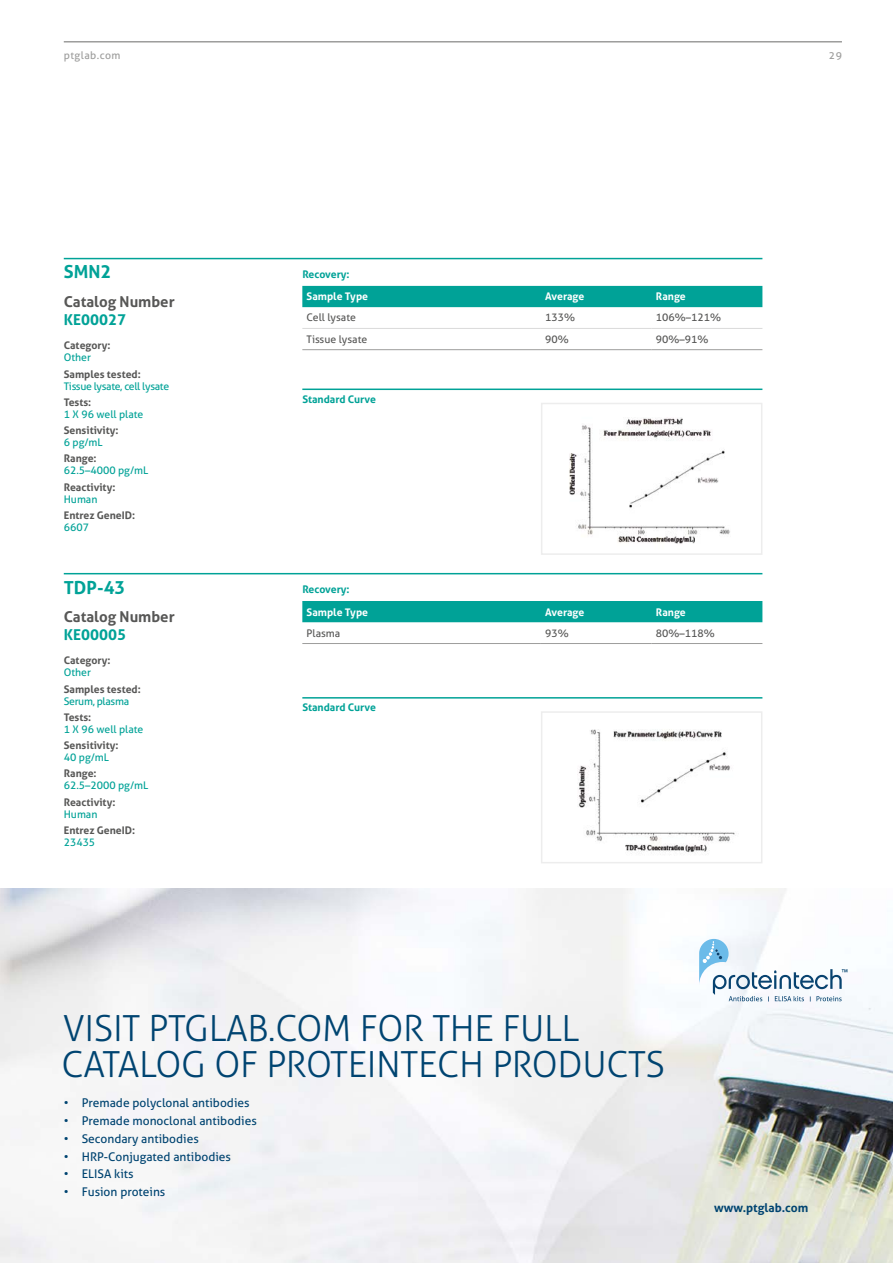
<style>
.page{position:relative;width:893px;height:1263px;background:#fff}
.page>*{position:absolute;margin:0;border:0;box-sizing:border-box;transform-origin:0 0}
.t1{font:300 36px/36px "Aller";letter-spacing:-.01em;color:#004471}
.t2{font:700 18px "Aller";color:#00a297}
.t3{font:700 15px "Aller";color:#575756}
.t4{font:700 15px "Aller";color:#00a297}
.t5{font:12px "Aller";color:#004471}
.t6{font:700 12px "Aller";color:#004471}
.t7{font:700 10.5px "Aller";color:#575756}
.t8{font:10.5px "Aller";color:#00a297}
.t9{font:10.5px "Aller";color:#575756}
.t10{font:700 10.5px "Aller";color:#00a297}
.t11{font:700 10.5px "Aller";color:#fff}
.t12{font:10.5px "Aller";letter-spacing:-.03em;color:#00a297}
.t13{font:10.5px "Aller";letter-spacing:.04em;color:#9d9d9c}
</style>
<div class="page">
<hr style="left:64px;top:41px;width:778px;height:2px;background:#9d9d9c">
<img style="left:577px;top:729px;width:158px;height:124px">
<div style="left:541px;top:711px;width:221px;height:152px;border:2px solid #ededed"></div>
<hr style="left:302px;top:697px;width:460px;height:1px;background:#00a297">
<div style="left:302px;top:601px;width:460px;height:21px;background:#00a297"></div>
<hr style="left:302px;top:643px;width:239px;height:1px;background:#9d9d9c">
<hr style="left:541px;top:643px;width:111px;height:1px;background:#9d9d9c">
<hr style="left:652px;top:643px;width:110px;height:1px;background:#9d9d9c">
<div style="left:302px;top:286px;width:460px;height:21px;background:#00a297"></div>
<hr style="left:302px;top:349px;width:239px;height:1px;background:#9d9d9c">
<hr style="left:541px;top:349px;width:111px;height:1px;background:#9d9d9c">
<hr style="left:652px;top:349px;width:110px;height:1px;background:#9d9d9c">
<hr style="left:302px;top:328px;width:239px;height:1px;background:#dadada">
<hr style="left:541px;top:328px;width:111px;height:1px;background:#dadada">
<hr style="left:652px;top:328px;width:110px;height:1px;background:#dadada">
<hr style="left:64px;top:573px;width:698px;height:1px;background:#00a297">
<hr style="left:64px;top:258px;width:698px;height:1px;background:#00a297">
<img style="left:0;top:888px;width:893px;height:375px">
<svg style="left:699px;top:939px;width:148px;height:62px"></svg>
<img style="left:569px;top:418px;width:161px;height:126px">
<div style="left:541px;top:403px;width:221px;height:152px;border:2px solid #ededed"></div>
<hr style="left:302px;top:389px;width:460px;height:1px;background:#00a297">
<p class="t13" style="left:64px;top:49px;width:58px">ptglab.com</p>
<p class="t13" style="left:829px;top:49px;width:15px">29</p>
<h2 class="t2" style="left:64px;top:261px;width:49px">SMN2</h2>
<h3 class="t3" style="left:64px;top:292px;width:112px">Catalog Number</h3>
<h3 class="t4" style="left:64px;top:310px;width:64px">KE00027</h3>
<p class="t7" style="left:64px;top:339px;width:48px">Category:</p>
<p class="t8" style="left:64px;top:351px;width:29px">Other</p>
<p class="t7" style="left:64px;top:367px;width:79px">Samples tested:</p>
<p class="t12" style="left:64px;top:379px;width:107px">Tissue lysate, cell lysate</p>
<p class="t7" style="left:64px;top:396px;width:29px">Tests:</p>
<p class="t8" style="left:64px;top:408px;width:81px">1 X 96 well plate</p>
<p class="t7" style="left:64px;top:424px;width:56px">Sensitivity:</p>
<p class="t8" style="left:64px;top:436px;width:40px">6 pg/mL</p>
<p class="t7" style="left:64px;top:452px;width:34px">Range:</p>
<p class="t8" style="left:64px;top:464px;width:86px">62.5–4000 pg/mL</p>
<p class="t7" style="left:64px;top:480px;width:53px">Reactivity:</p>
<p class="t8" style="left:64px;top:492px;width:35px">Human</p>
<p class="t7" style="left:64px;top:509px;width:73px">Entrez GeneID:</p>
<p class="t8" style="left:64px;top:521px;width:27px">6607</p>
<h2 class="t2" style="left:64px;top:576px;width:63px">TDP-43</h2>
<h3 class="t3" style="left:64px;top:607px;width:112px">Catalog Number</h3>
<h3 class="t4" style="left:64px;top:625px;width:64px">KE00005</h3>
<p class="t7" style="left:64px;top:654px;width:48px">Category:</p>
<p class="t8" style="left:64px;top:666px;width:29px">Other</p>
<p class="t7" style="left:64px;top:682px;width:79px">Samples tested:</p>
<p class="t12" style="left:64px;top:694px;width:67px">Serum, plasma</p>
<p class="t7" style="left:64px;top:711px;width:29px">Tests:</p>
<p class="t8" style="left:64px;top:723px;width:81px">1 X 96 well plate</p>
<p class="t7" style="left:64px;top:739px;width:56px">Sensitivity:</p>
<p class="t8" style="left:64px;top:751px;width:47px">40 pg/mL</p>
<p class="t7" style="left:64px;top:767px;width:34px">Range:</p>
<p class="t8" style="left:64px;top:779px;width:86px">62.5–2000 pg/mL</p>
<p class="t7" style="left:64px;top:795px;width:53px">Reactivity:</p>
<p class="t8" style="left:64px;top:807px;width:35px">Human</p>
<p class="t7" style="left:64px;top:824px;width:73px">Entrez GeneID:</p>
<p class="t8" style="left:64px;top:836px;width:33px">23435</p>
<p class="t10" style="left:302px;top:268px;width:49px">Recovery:</p>
<p class="t11" style="left:307px;top:290px;width:63px">Sample Type</p>
<p class="t11" style="left:545px;top:290px;width:41px">Average</p>
<p class="t11" style="left:656px;top:290px;width:31px">Range</p>
<p class="t9" style="left:307px;top:311px;width:51px">Cell lysate</p>
<p class="t9" style="left:545px;top:311px;width:31px">133%</p>
<p class="t9" style="left:656px;top:311px;width:67px">106%–121%</p>
<p class="t9" style="left:307px;top:333px;width:62px">Tissue lysate</p>
<p class="t9" style="left:545px;top:333px;width:25px">90%</p>
<p class="t9" style="left:656px;top:333px;width:54px">90%–91%</p>
<p class="t10" style="left:302px;top:393px;width:75px">Standard Curve</p>
<p class="t10" style="left:302px;top:583px;width:49px">Recovery:</p>
<p class="t11" style="left:307px;top:605px;width:63px">Sample Type</p>
<p class="t11" style="left:545px;top:605px;width:41px">Average</p>
<p class="t11" style="left:656px;top:605px;width:31px">Range</p>
<p class="t9" style="left:307px;top:626px;width:35px">Plasma</p>
<p class="t9" style="left:545px;top:626px;width:25px">93%</p>
<p class="t9" style="left:656px;top:626px;width:60px">80%–118%</p>
<p class="t10" style="left:302px;top:701px;width:75px">Standard Curve</p>
<h1 class="t1" style="left:62px;top:1010px;width:605px">VISIT PTGLAB.COM FOR THE FULL<br>CATALOG OF PROTEINTECH PRODUCTS</h1>
<p class="t5" style="left:64px;top:1096px;width:187px">• Premade polyclonal antibodies</p>
<p class="t5" style="left:64px;top:1114px;width:195px">• Premade monoclonal antibodies</p>
<p class="t5" style="left:64px;top:1131px;width:137px">• Secondary antibodies</p>
<p class="t5" style="left:64px;top:1149px;width:169px">• HRP-Conjugated antibodies</p>
<p class="t5" style="left:64px;top:1167px;width:71px">• ELISA kits</p>
<p class="t5" style="left:64px;top:1184px;width:103px">• Fusion proteins</p>
<p class="t6" style="left:714px;top:1200px;width:96px">www.ptglab.com</p>
</div>
